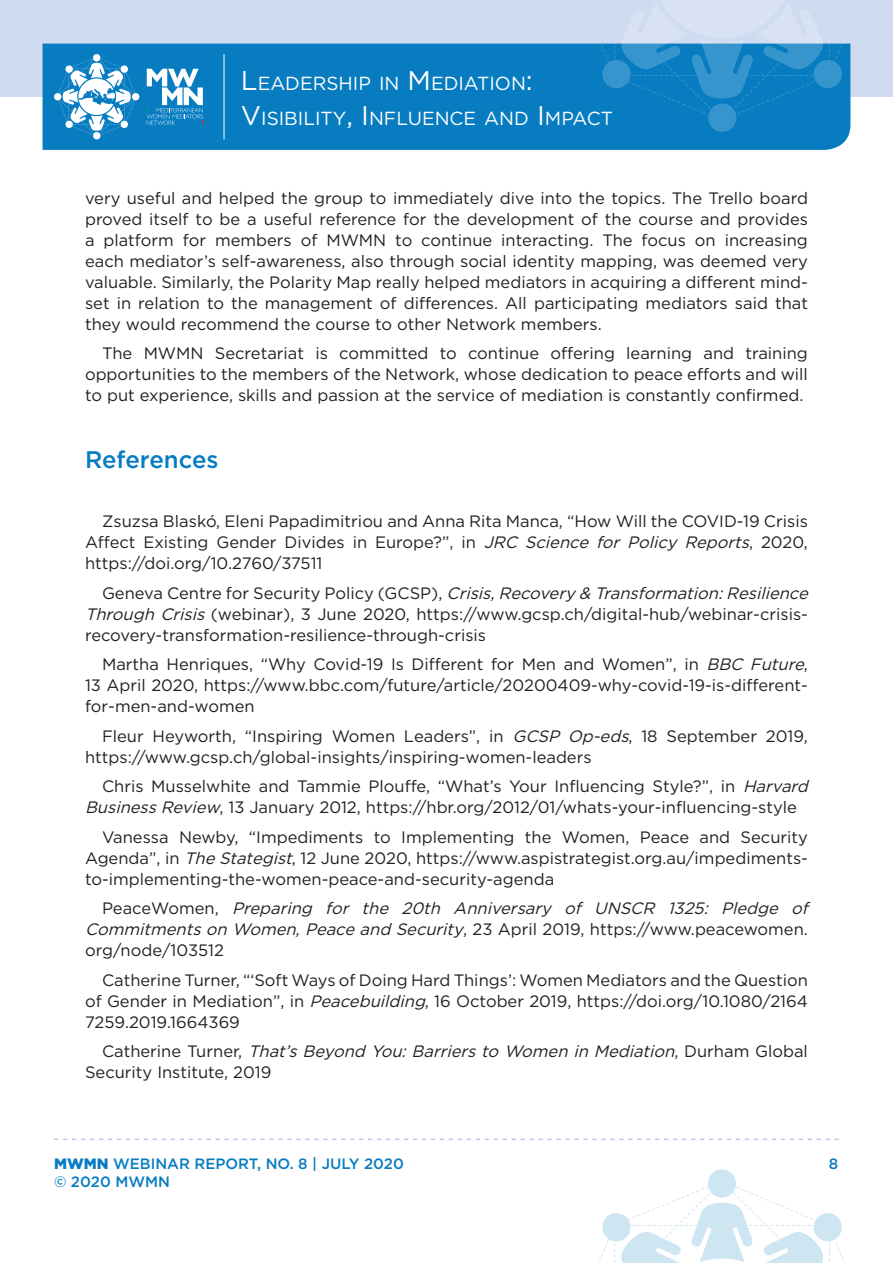
<style>
.page{position:relative;width:893px;height:1263px;background:#fff}
.page>*{position:absolute;margin:0;border:0;box-sizing:border-box;transform-origin:0 0}
.titolo_paragrafo{font:500 24px "Gotham";color:#077cc1}
.t1{font:18.9px/35.5px "Gotham";color:#fff}
.testo_base{font:16.5px/21px "Gotham";color:#231f20;text-align:justify}
.testo_base-2{font:italic 16.5px/21px "Gotham";color:#231f20}
.t2{font:500 15px "Gotham";color:#077cc1}
.s1{font-size:27px}
.s2{font-style:italic}
.s3{font-style:normal}
.s4{font-weight:900}
</style>
<div class="page">
<div style="left:0;top:0;width:893px;height:97px;background:#cfdbf0"></div>
<svg style="left:599px;top:1169px;width:246px;height:94px"></svg>
<svg style="left:54px;top:1139px;width:785px;height:1px"></svg>
<div style="left:43px;top:44px;width:807px;height:106px;background:#077cc1"></div>
<div style="left:93px;top:54px;width:7px;height:7px;background:#fff;border-radius:50%"></div>
<div style="left:132px;top:93px;width:7px;height:7px;background:#fff;border-radius:50%"></div>
<div style="left:54px;top:93px;width:7px;height:7px;background:#fff;border-radius:50%"></div>
<div style="left:93px;top:132px;width:7px;height:7px;background:#fff;border-radius:50%"></div>
<svg style="left:57px;top:57px;width:80px;height:79px"></svg>
<svg style="left:147px;top:69px;width:56px;height:56px;background:#62abd7"></svg>
<svg style="left:575px;top:43px;width:276px;height:89px;background:#1583c4"></svg>
<hr style="left:224px;top:54px;width:1px;height:85px;background:#fff">
<p class="t1" style="left:241px;top:65px;width:373px"><span class="s1">L</span>EADERSHIP IN <span class="s1">M</span>EDIATION<span class="s1">:<br>V</span>ISIBILITY<span class="s1">, I</span> NFLUENCE AND <span class="s1">I</span> M PACT</p>
<p class="testo_base" style="left:85px;top:187px;width:724px">very useful and helped the group to immediately dive into the topics. The Trello board proved itself to be a useful reference for the development of the course and provides a platform for members of MWMN to continue interacting. The focus on increasing each mediator’s self-awareness, also through social identity mapping, was deemed very valuable. Similarly, the Polarity Map really helped mediators in acquiring a different mind&shy;set in relation to the management of differences. All participating mediators said that they would recommend the course to other Network members.</p>
<p class="testo_base" style="left:85px;top:343px;width:724px;text-indent:17px">The MWMN Secretariat is committed to continue offering learning and training opportunities to the members of the Network, whose dedication to peace efforts and will to put experience, skills and passion at the service of mediation is constantly confirmed.</p>
<p class="titolo_paragrafo" style="left:85px;top:444px;width:135px">References</p>
<p class="testo_base" style="left:85px;top:510px;width:724px;text-indent:17px">Zsuzsa Blaskó, Eleni Papadimitriou and Anna Rita Manca, “How Will the COVID-19 Crisis Affect Existing Gender Divides in Europe?”, in <span class="s2">JRC Science for Policy Reports</span>, 2020, https://doi.org/10.2760/37511</p>
<p class="testo_base" style="left:85px;top:582px;width:729px;text-align:left;text-indent:17px">G e n e v a C e n t r e f o r S e c u r i t y P o l i c y ( G C S P ) , <span class="s2">Crisis,Recovery &amp; Transformation:Resilience<br>Through Crisis</span> (webinar), 3 June 2020, https://www.gcsp.ch/digital-hub/webinar-crisis&shy;recovery-transformation-resilience-through-crisis</p>
<p class="testo_base" style="left:85px;top:653px;width:725px;text-indent:17px">Martha Henriques, “Why Covid-19 Is Different for Men and Women”, in <span class="s2">BBC Future</span>, 13 April 2020, https://www.bbc.com/future/article/20200409-why-covid-19-is-different&shy;for-men-and-women</p>
<p class="testo_base" style="left:85px;top:725px;width:724px;text-indent:17px">Fleur Heyworth, “Inspiring Women Leaders”, in <span class="s2">GCSP Op-eds</span>, 18 September 2019, https://www.gcsp.ch/global-insights/inspiring-women-leaders</p>
<p class="testo_base" style="left:85px;top:775px;width:729px;text-indent:17px">Chris Musselwhite and Tammie Plouffe, “What’s Your Influencing Style?”, in <span class="s2">Harvard<br>BusinessReview</span>, 13 January 2012, https://hbr.org/2012/01/whats-your-influencing-style</p>
<p class="testo_base" style="left:85px;top:826px;width:724px;text-indent:17px">Vanessa Newby, “Impediments to Implementing the Women, Peace and Security Agenda”, in <span class="s2">The Stategist</span>, 12 June 2020, https://www.aspistrategist.org.au/impediments&shy;to-implementing-the-women-peace-and-security-agenda</p>
<p class="testo_base-2" style="left:85px;top:897px;width:729px;text-indent:17px"><span class="s3">P e a c e W o m e n ,</span> Preparing for the 20th Anniversary of UNSCR 1325: Pledge of<br>Commitmentson Women,Peace and Security<span class="s3">, 2 3 A p r i l 2 0 1 9 , h t t p s ://w w w. p e a c ewo m e n . org/node/103512</span></p>
<p class="testo_base" style="left:85px;top:969px;width:724px;text-indent:17px">Catherine Turner, “‘Soft Ways of Doing Hard Things’: Women Mediators and the Question of Gender in Mediation”, in <span class="s2">Peacebuilding</span>, 16 October 2019, https://doi.org/10.1080/2164<br>7259.2019.1664369</p>
<p class="testo_base" style="left:85px;top:1040px;width:724px;text-indent:17px">C a t h e r i n e T u r n e r, <span class="s2">That’sBeyond You:Barriersto Women in Mediation</span>, D u r h a m G l o b a l<br>Security Institute, 2019</p>
<p class="t2" style="left:54px;top:1153px;width:351px"><span class="s4">MWMN</span> WEBINAR REPORT, NO. 8 | JULY 2020</p>
<p class="t2" style="left:829px;top:1153px;width:11px">8</p>
<p class="t2" style="left:54px;top:1171px;width:118px">© 2020 MWMN</p>
</div>
